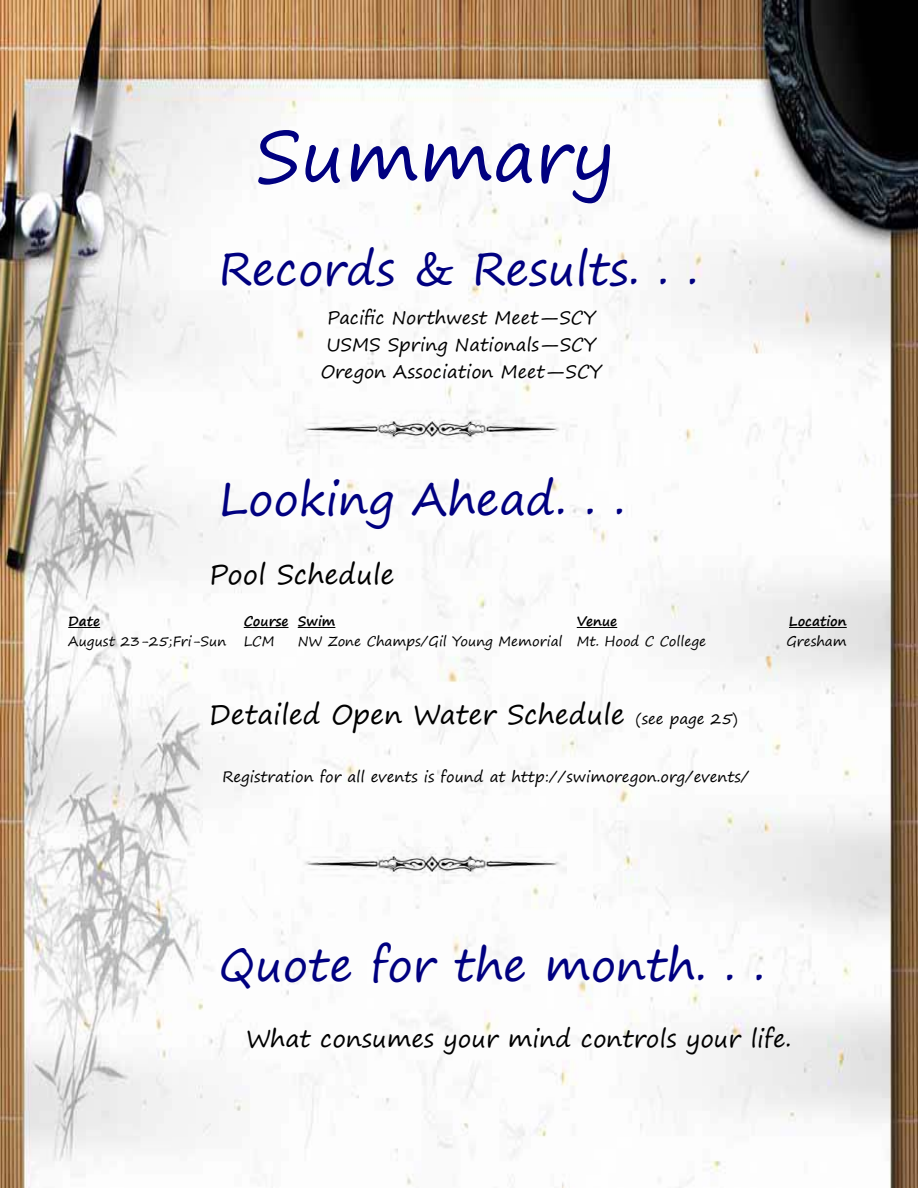
<style>
.page{position:relative;width:918px;height:1188px;background:#fff}
.page>*{position:absolute;margin:0;border:0;box-sizing:border-box;transform-origin:0 0}
.t1{font:72px "Segoe Print";color:#000080}
.t2{font:45px "Segoe Print";color:#000080}
.t3{font:27px "Segoe Print";color:#000}
.Heading_16{font:24px "Segoe Print";color:#000}
.t4{font:18px "Segoe Print";color:#000}
.Byline{font:15px "Segoe Print";color:#000}
.Body_9_13{font:13.5px "Segoe Print";color:#000}
.t5{font:700 13.5px "Segoe Print";color:#000}
.s1{font-size:15px}
</style>
<div class="page">
<img style="left:0;top:0;width:918px;height:1188px">
<img style="left:297px;top:408px;width:270px;height:40px">
<img style="left:297px;top:848px;width:270px;height:36px">
<hr style="left:68px;top:627px;width:32px;height:1px;background:#000">
<hr style="left:244px;top:627px;width:45px;height:1px;background:#000">
<hr style="left:298px;top:627px;width:37px;height:1px;background:#000">
<hr style="left:577px;top:627px;width:40px;height:1px;background:#000">
<hr style="left:789px;top:627px;width:58px;height:1px;background:#000">
<p class="t1" style="left:255px;top:92px;width:361px">Summary</p>
<p class="t2" style="left:219px;top:228px;width:481px">Records &amp; Results. . .</p>
<p class="t4" style="left:327px;top:302px;width:270px">Pacific Northwest Meet—SCY</p>
<p class="t4" style="left:327px;top:329px;width:271px">USMS Spring Nationals—SCY</p>
<p class="t4" style="left:321px;top:356px;width:282px">Oregon Association Meet—SCY</p>
<p class="t2" style="left:219px;top:459px;width:408px">Looking Ahead. . .</p>
<p class="t3" style="left:209px;top:550px;width:187px">Pool Schedule</p>
<p class="t5" style="left:68px;top:609px;width:33px">Date</p>
<p class="t5" style="left:244px;top:609px;width:93px">Course Swim</p>
<p class="t5" style="left:577px;top:609px;width:42px">Venue</p>
<p class="t5" style="left:789px;top:609px;width:59px">Location</p>
<p class="Body_9_13" style="left:68px;top:629px;width:160px">August 23-25;Fri-Sun</p>
<p class="Body_9_13" style="left:244px;top:629px;width:32px">LCM</p>
<p class="Body_9_13" style="left:298px;top:629px;width:410px">NW Zone Champs/Gil Young Memorial Mt. Hood C College</p>
<p class="Body_9_13" style="left:786px;top:629px;width:62px">Gresham</p>
<p class="t3" style="left:209px;top:690px;width:530px">Detailed Open Water Schedule <span class="s1">(see page 25)</span></p>
<p class="Byline" style="left:222px;top:763px;width:529px">Registration for all events is found at http://swimoregon.org/events/</p>
<p class="t2" style="left:219px;top:924px;width:548px">Quote for the month. . .</p>
<p class="Heading_16" style="left:246px;top:1017px;width:547px">What consumes your mind controls your life.</p>
</div>
